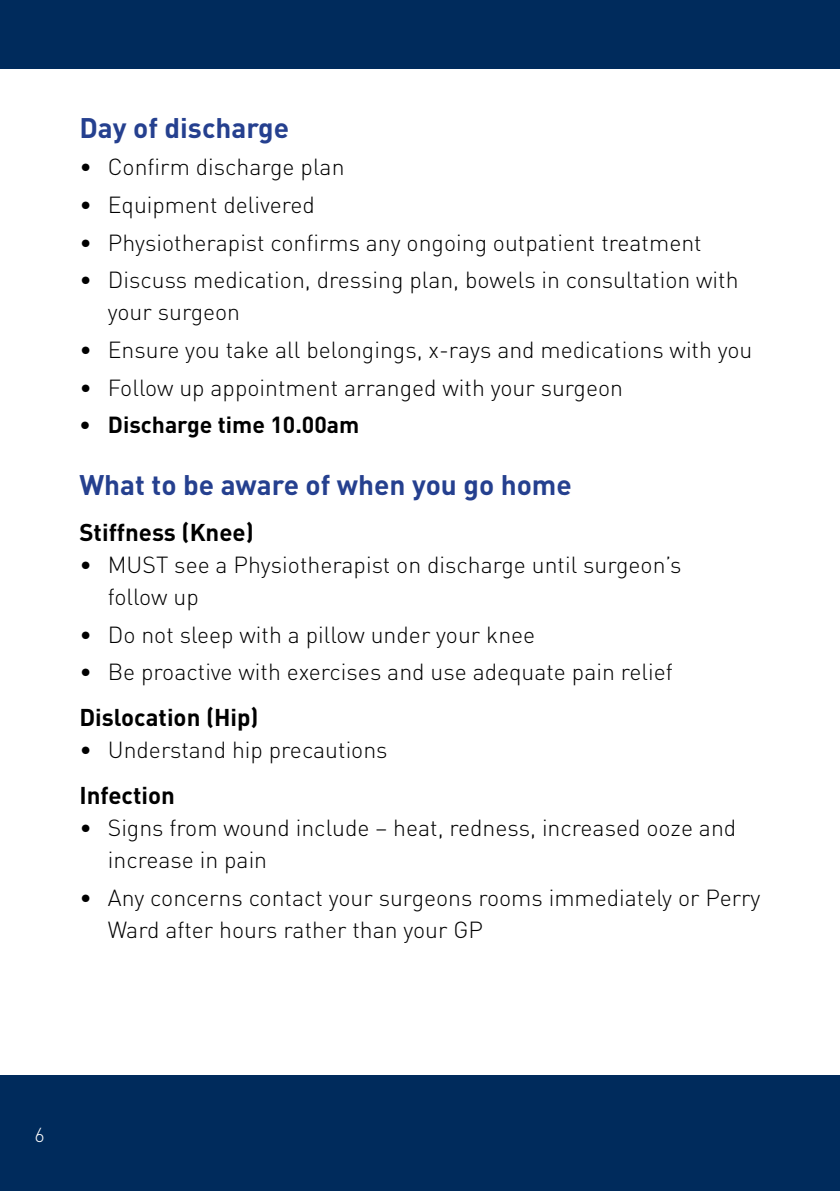
<style>
.page{position:relative;width:840px;height:1191px;background:#fff}
.page>*{position:absolute;margin:0;border:0;box-sizing:border-box;transform-origin:0 0}
.t1{font:700 28px "DIN Pro";color:#25408f}
.t2{font:700 24px "DIN Pro";color:#000}
.t3{font:300 23px/32px "DIN Pro";color:#000}
.t4{font:700 23px "DIN Pro";color:#000}
.t5{font:300 20px "DIN Pro";color:#fff}
</style>
<div class="page">
<div style="left:0;top:0;width:839px;height:68px;background:#002b5c"></div>
<div style="left:0;top:1075px;width:839px;height:116px;background:#002b5c"></div>
<p class="t1" style="left:79px;top:108px;width:211px">Day of discharge</p>
<p class="t3" style="left:79px;top:150px;width:266px">• Confirm discharge plan</p>
<p class="t3" style="left:79px;top:188px;width:237px">• Equipment delivered</p>
<p class="t3" style="left:79px;top:225px;width:623px">• Physiotherapist confirms any ongoing outpatient treatment</p>
<p class="t3" style="left:108px;top:263px;width:632px;text-indent:-28px">• Discuss medication, dressing plan, bowels in consultation with your surgeon</p>
<p class="t3" style="left:79px;top:333px;width:674px">• Ensure you take all belongings, x-rays and medications with you</p>
<p class="t3" style="left:79px;top:370px;width:545px">• Follow up appointment arranged with your surgeon</p>
<p class="t4" style="left:79px;top:409px;width:281px">• Discharge time 10.00am</p>
<p class="t1" style="left:79px;top:466px;width:493px">What to be aware of when you go home</p>
<p class="t2" style="left:79px;top:516px;width:176px">Stiffness (Knee)</p>
<p class="t3" style="left:108px;top:548px;width:575px;text-indent:-28px">• MUST see a Physiotherapist on discharge until surgeon’s follow up</p>
<p class="t3" style="left:79px;top:617px;width:457px">• Do not sleep with a pillow under your knee</p>
<p class="t3" style="left:79px;top:655px;width:594px">• Be proactive with exercises and use adequate pain relief</p>
<p class="t2" style="left:79px;top:701px;width:181px">Dislocation (Hip)</p>
<p class="t3" style="left:79px;top:733px;width:309px">• Understand hip precautions</p>
<p class="t2" style="left:79px;top:779px;width:97px">Infection</p>
<p class="t3" style="left:108px;top:811px;width:629px;text-indent:-28px">• Signs from wound include – heat, redness, increased ooze and increase in pain</p>
<p class="t3" style="left:108px;top:880px;width:653px;text-indent:-28px">• Any concerns contact your surgeons rooms immediately or Perry<br>Ward after hours rather than your GP</p>
<p class="t5" style="left:35px;top:1121px;width:12px">6</p>
</div>
